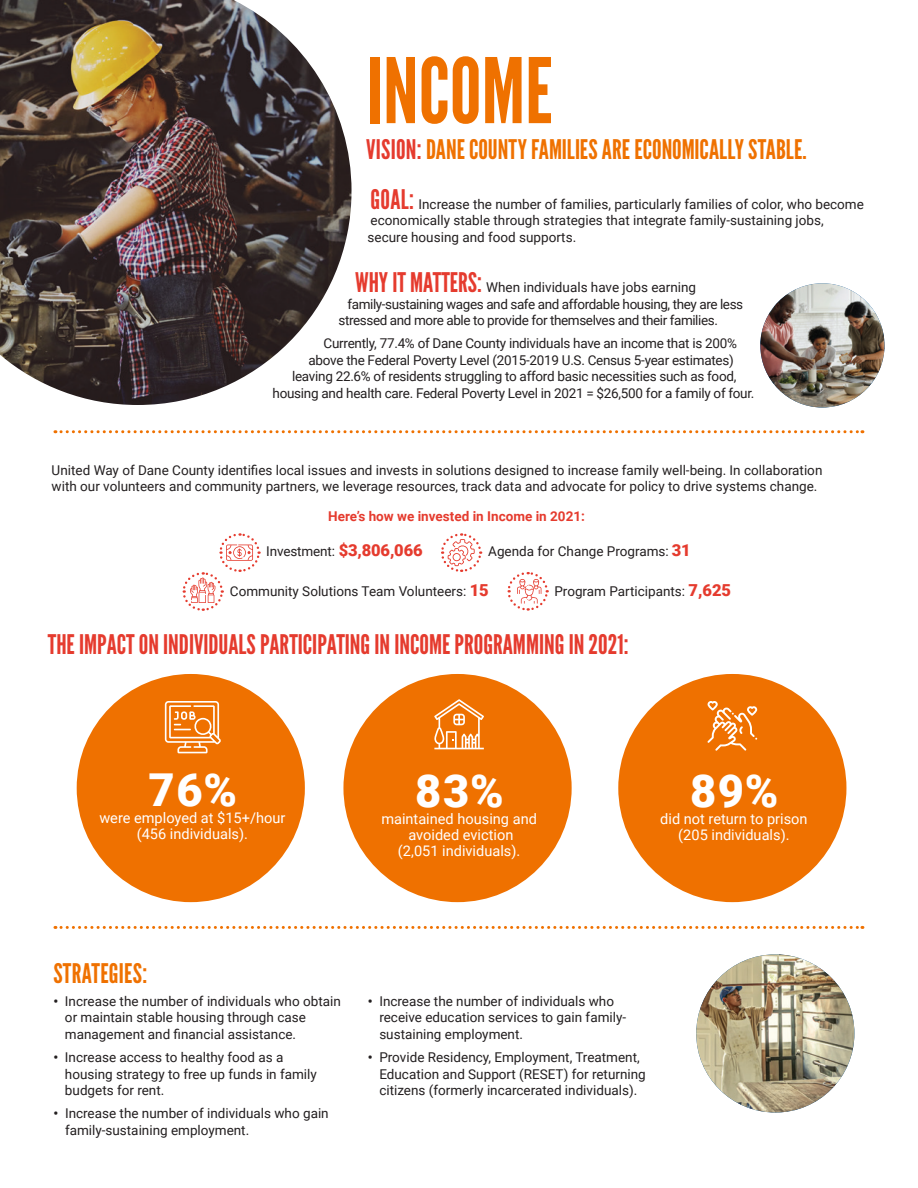
<style>
.page{position:relative;width:918px;height:1188px;background:#fff}
.page>*{position:absolute;margin:0;border:0;box-sizing:border-box;transform-origin:0 0}
.t1{font:90px "League Gothic";color:#ef7100}
.t2{font:900 45.3px "Roboto";color:#fff}
.t3{font:27px "League Gothic";color:#e53b2e}
.t4{font:27px "League Gothic";letter-spacing:.005em;color:#ef7100}
.t5{font:14.55px/16.2px "Roboto";color:#fff;text-align:center}
.t6{font:13.5px/16.5px "Roboto";color:#231f20}
.t7{font:13.5px "Roboto";letter-spacing:-.02em;color:#231f20}
.t8{font:13.5px "Roboto";letter-spacing:-.03em;color:#231f20}
.t9{font:700 13.5px "Roboto";color:#e53b2e}
.s1{color:#e53b2e}
.s2{font-family:"League Gothic";font-size:27px;color:#e53b2e}
.s3{font-weight:900;font-size:16.5px;color:#e53b2e}
.s4{font-weight:700}
</style>
<div class="page">
<img style="left:0;top:0;width:352px;height:405px">
<svg style="left:55px;top:430px;width:808px;height:3px"></svg>
<svg style="left:55px;top:926px;width:808px;height:3px"></svg>
<img style="left:760px;top:283px;width:125px;height:125px;border-radius:62px">
<div style="left:77px;top:674px;width:228px;height:228px;background:#ef7100;border-radius:50%"></div>
<div style="left:343px;top:674px;width:229px;height:228px;background:#ef7100;border-radius:50%"></div>
<div style="left:618px;top:674px;width:228px;height:228px;background:#ef7100;border-radius:50%"></div>
<svg style="left:707px;top:701px;width:50px;height:50px"></svg>
<img style="left:696px;top:954px;width:158px;height:159px;border-radius:79px">
<svg style="left:434px;top:699px;width:50px;height:50px"></svg>
<svg style="left:165px;top:701px;width:56px;height:52px"></svg>
<svg style="left:441px;top:533px;width:42px;height:39px"></svg>
<svg style="left:507px;top:572px;width:42px;height:39px"></svg>
<svg style="left:182px;top:533px;width:79px;height:78px"></svg>
<p class="t1" style="left:366px;top:37px;width:188px">INCOME</p>
<p class="t4" style="left:366px;top:133px;width:442px"><span class="s1">VISION:</span> DANE COUNTY FAMILIES ARE ECONOMICALLY STABLE.</p>
<p class="t6" style="left:368px;top:195px;width:498px"><span class="s2">GOAL:</span> Increase the number of families, particularly families of color, who become economically stable through strategies that integrate family-sustaining jobs, secure housing and food supports.</p>
<p class="t6" style="left:355px;top:279px;width:343px"><span class="s2">WHY IT MATTERS:</span> When individuals have jobs earning</p>
<p class="t8" style="left:348px;top:294px;width:397px">family-sustaining wages and safe and affordable housing, they are less</p>
<p class="t8" style="left:339px;top:311px;width:381px">stressed and more able to provide for themselves and their families.</p>
<p class="t7" style="left:324px;top:334px;width:415px">Currently, 77.4% of Dane County individuals have an income that is 200%</p>
<p class="t7" style="left:309px;top:351px;width:427px">above the Federal Poverty Level (2015-2019 U.S. Census 5-year estimates)</p>
<p class="t7" style="left:292px;top:367px;width:446px">leaving 22.6% of residents struggling to afford basic necessities such as food,</p>
<p class="t7" style="left:273px;top:384px;width:484px">housing and health care. Federal Poverty Level in 2021 = $26,500 for a family of four.</p>
<p class="t6" style="left:52px;top:461px;width:772px">United Way of Dane County identifies local issues and invests in solutions designed to increase family well-being. In collaboration with our volunteers and community partners, we leverage resources, track data and advocate for policy to drive systems change.</p>
<p class="t9" style="left:328px;top:507px;width:258px">Here’s how we invested in Income in 2021:</p>
<p class="t6" style="left:266px;top:542px;width:158px">Investment: <span class="s3">$3,806,066</span></p>
<p class="t6" style="left:488px;top:542px;width:204px">Agenda for Change Programs: <span class="s3">31</span></p>
<p class="t6" style="left:230px;top:582px;width:260px">Community Solutions Team Volunteers: <span class="s3">15</span></p>
<p class="t6" style="left:554px;top:582px;width:178px">Program Participants: <span class="s3">7,625</span></p>
<p class="t3" style="left:48px;top:628px;width:582px">THE IMPACT ON INDIVIDUALS PARTICIPATING IN INCOME PROGRAMMING IN 2021:</p>
<p class="t2" style="left:148px;top:759px;width:90px">76%</p>
<p class="t5" style="left:137px;top:825px;width:113px">(456 individuals).</p>
<p class="t5" style="left:99px;top:809px;width:188px">were employed at $15+/hour</p>
<p class="t2" style="left:415px;top:759px;width:90px">83%</p>
<p class="t5" style="left:398px;top:826px;width:124px">avoided eviction (2,051 individuals).</p>
<p class="t5" style="left:381px;top:810px;width:157px">maintained housing and</p>
<p class="t2" style="left:690px;top:759px;width:90px">89%</p>
<p class="t5" style="left:678px;top:826px;width:113px">(205 individuals).</p>
<p class="t5" style="left:660px;top:810px;width:149px">did not return to prison</p>
<p class="t4" style="left:53px;top:957px;width:95px">STRATEGIES:</p>
<p class="t6" style="left:65px;top:992px;width:277px;text-indent:-12px"><span class="s4">•</span> Increase the number of individuals who obtain or maintain stable housing through case management and financial assistance.</p>
<p class="t6" style="left:65px;top:1049px;width:253px;text-indent:-12px"><span class="s4">•</span> Increase access to healthy food as a housing strategy to free up funds in family budgets for rent.</p>
<p class="t6" style="left:65px;top:1105px;width:265px;text-indent:-12px"><span class="s4">•</span> Increase the number of individuals who gain family-sustaining employment.</p>
<p class="t6" style="left:379px;top:992px;width:248px;text-indent:-12px"><span class="s4">•</span> Increase the number of individuals who receive education services to gain family&shy;sustaining employment.</p>
<p class="t6" style="left:379px;top:1049px;width:268px;text-indent:-12px"><span class="s4">•</span> Provide Residency, Employment, Treatment,<br>Education and Support (RESET) for returning citizens (formerly incarcerated individuals).</p>
</div>
